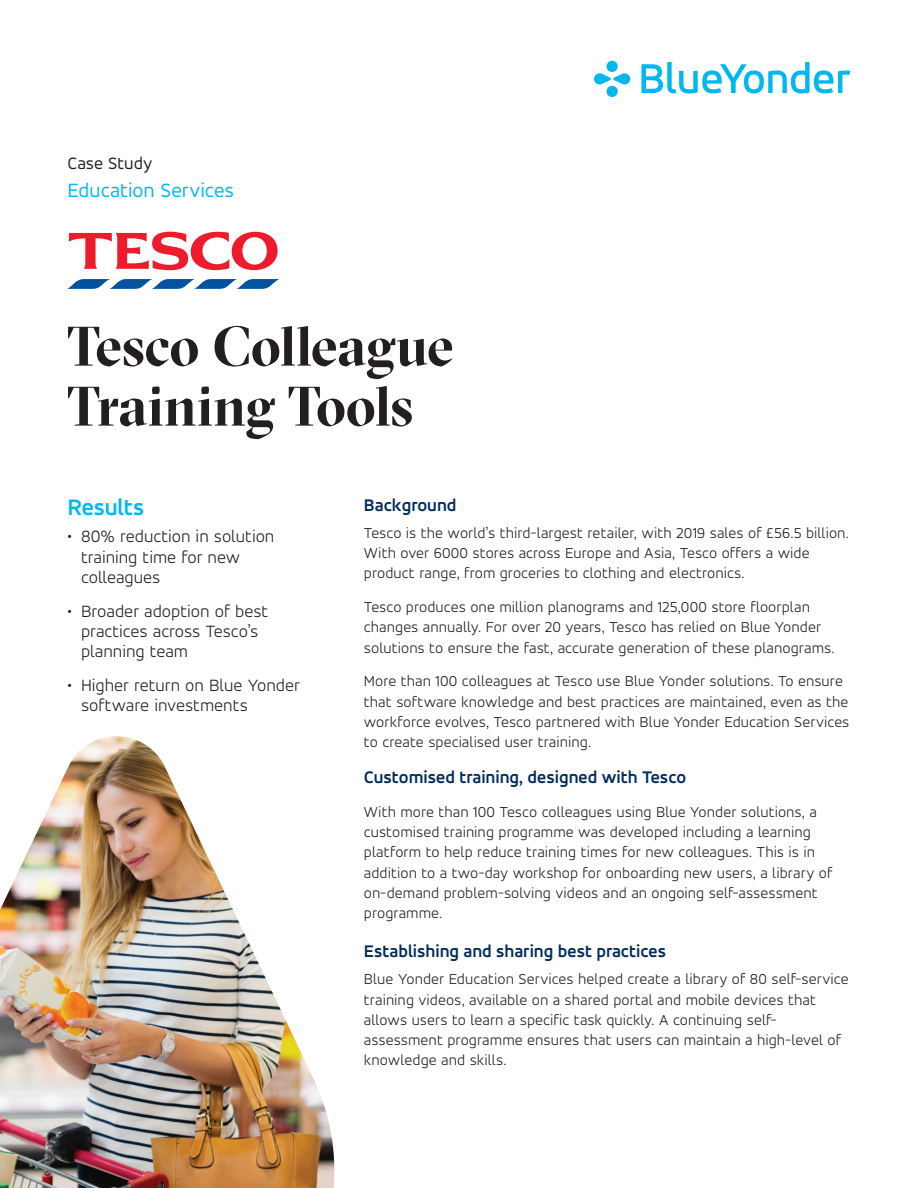
<style>
.page{position:relative;width:918px;height:1188px;background:#fff}
.page>*{position:absolute;margin:0;border:0;box-sizing:border-box;transform-origin:0 0}
.t1{font:700 55.5px/60px "GT Sectra Display";letter-spacing:-.005em;color:#231f20}
.t2{font:700 24px "Accord Alternate";letter-spacing:-.01em;color:#00b8f0}
.t3{font:21px "Accord Alternate";color:#00b8f0}
.t4{font:300 18px/20.2px "Accord Alternate";color:#231f20}
.t5{font:700 18px "Accord Alternate";color:#002b5c}
.t6{font:18px "Accord Alternate";color:#231f20}
.t7{font:300 15.75px/20.2px "Accord Alternate";letter-spacing:.005em;color:#231f20}
</style>
<div class="page">
<img style="left:0;top:736px;width:334px;height:452px">
<svg style="left:594px;top:61px;width:256px;height:36px"></svg>
<svg style="left:68px;top:279px;width:211px;height:10px"></svg>
<svg style="left:69px;top:232px;width:209px;height:38px"></svg>
<p class="t6" style="left:68px;top:152px;width:86px">Case Study</p>
<h3 class="t3" style="left:68px;top:177px;width:168px">Education Services</h3>
<h1 class="t1" style="left:68px;top:316px;width:388px">Tesco Colleague<br>Training Tools</h1>
<h2 class="t2" style="left:68px;top:493px;width:78px">Results</h2>
<p class="t4" style="left:81px;top:526px;width:195px;text-indent:-14px">• 80% reduction in solution training time for new colleagues</p>
<p class="t4" style="left:81px;top:600px;width:189px;text-indent:-14px">• Broader adoption of best practices across Tesco’s planning team</p>
<p class="t4" style="left:81px;top:675px;width:220px;text-indent:-14px">• Higher return on Blue Yonder software investments</p>
<p class="t5" style="left:364px;top:494px;width:94px">Background</p>
<p class="t7" style="left:364px;top:522px;width:486px">Tesco is the world’s third-largest retailer, with 2019 sales of £56.5 billion.<br>With over 6000 stores across Europe and Asia, Tesco offers a wide product range, from groceries to clothing and electronics.</p>
<p class="t7" style="left:364px;top:597px;width:472px">Tesco produces one million planograms and 125,000 store floorplan changes annually. For over 20 years, Tesco has relied on Blue Yonder solutions to ensure the fast, accurate generation of these planograms.</p>
<p class="t7" style="left:364px;top:671px;width:487px">More than 100 colleagues at Tesco use Blue Yonder solutions. To ensure that software knowledge and best practices are maintained, even as the workforce evolves, Tesco partnered with Blue Yonder Education Services to create specialised user training.</p>
<p class="t5" style="left:364px;top:766px;width:324px">Customised training, designed with Tesco</p>
<p class="t7" style="left:364px;top:801px;width:470px">With more than 100 Tesco colleagues using Blue Yonder solutions, a customised training programme was developed including a learning platform to help reduce training times for new colleagues. This is in addition to a two-day workshop for onboarding new users, a library of on-demand problem-solving videos and an ongoing self-assessment programme.</p>
<p class="t5" style="left:364px;top:941px;width:304px">Establishing and sharing best practices</p>
<p class="t7" style="left:364px;top:969px;width:486px">Blue Yonder Education Services helped create a library of 80 self-service training videos, available on a shared portal and mobile devices that allows users to learn a specific task quickly. A continuing self&shy;assessment programme ensures that users can maintain a high-level of knowledge and skills.</p>
</div>
